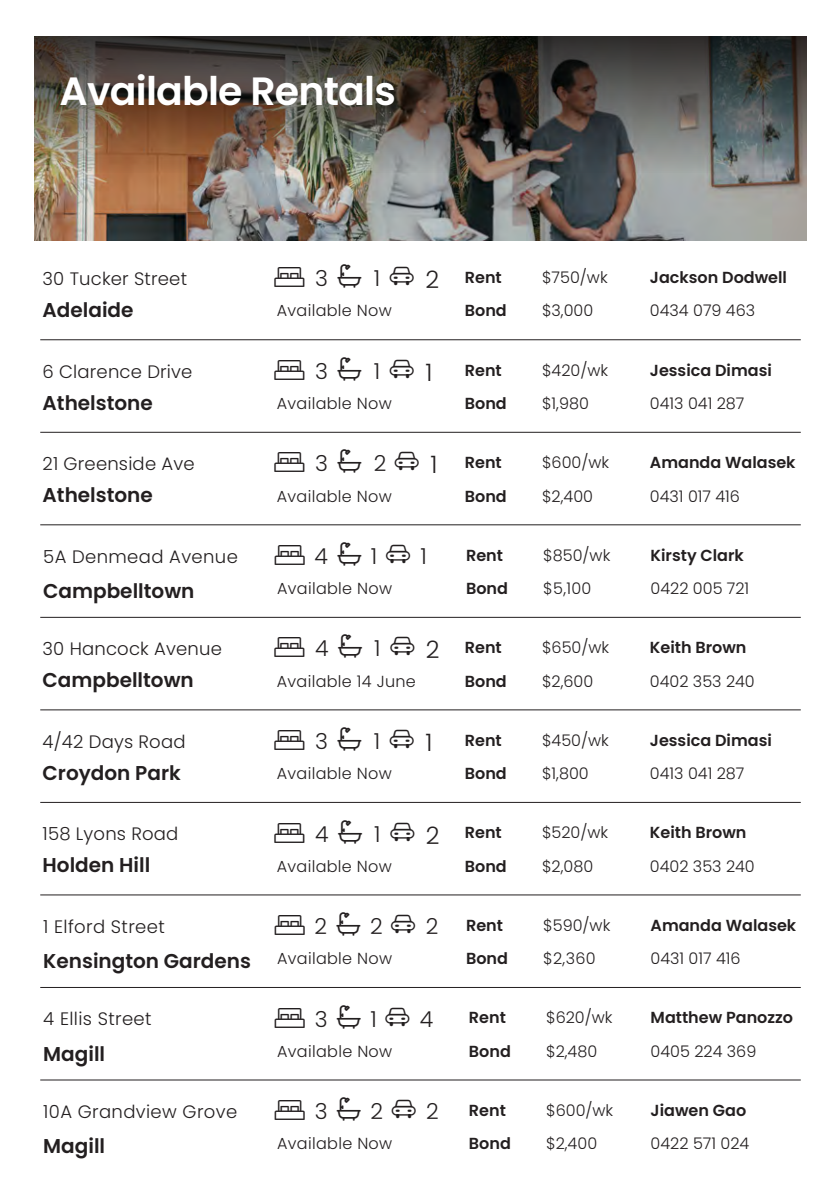
<style>
.page{position:relative;width:840px;height:1191px;background:#fff}
.page>*{position:absolute;margin:0;border:0;box-sizing:border-box;transform-origin:0 0}
.t1{font:600 39.4px "Poppins";letter-spacing:-.02em;color:#fff}
.t2{font:300 24px "Poppins";color:#231f20}
.t3{font:300 22px "Poppins";color:#231f20}
.t4{font:600 20px "Poppins";color:#231f20}
.t5{font:300 18px "Poppins";letter-spacing:.01em;color:#231f20}
.t6{font:300 16px "Poppins";color:#231f20}
.t7{font:600 16px "Poppins";color:#231f20}
.t8{font:300 16px "Poppins";letter-spacing:.02em;color:#231f20}
</style>
<div class="page">
<img style="left:34px;top:173px;width:772px;height:68px">
<img style="left:34px;top:36px;width:772px;height:137px">
<hr style="left:40px;top:524px;width:760px;height:1px;background:#231f20">
<hr style="left:40px;top:339px;width:760px;height:1px;background:#231f20">
<hr style="left:40px;top:894px;width:760px;height:1px;background:#231f20">
<hr style="left:40px;top:802px;width:760px;height:1px;background:#231f20">
<hr style="left:40px;top:709px;width:760px;height:1px;background:#231f20">
<hr style="left:40px;top:987px;width:760px;height:1px;background:#231f20">
<hr style="left:40px;top:432px;width:760px;height:1px;background:#231f20">
<hr style="left:40px;top:1079px;width:760px;height:1px;background:#231f20">
<hr style="left:40px;top:617px;width:760px;height:1px;background:#231f20">
<p class="t1" style="left:60px;top:68px;width:337px">Available Rentals</p>
<p class="t5" style="left:43px;top:268px;width:146px">30 Tucker Street</p>
<p class="t3" style="left:315px;top:266px;width:14px">3</p>
<p class="t3" style="left:373px;top:266px;width:8px">1</p>
<p class="t2" style="left:425px;top:266px;width:15px">2</p>
<p class="t7" style="left:464px;top:268px;width:38px">Rent</p>
<p class="t6" style="left:541px;top:268px;width:67px">$750/wk</p>
<p class="t7" style="left:649px;top:268px;width:139px">Jackson Dodwell</p>
<p class="t4" style="left:43px;top:299px;width:92px">Adelaide</p>
<p class="t8" style="left:276px;top:301px;width:117px">Available Now</p>
<p class="t7" style="left:464px;top:301px;width:43px">Bond</p>
<p class="t6" style="left:541px;top:301px;width:53px">$3,000</p>
<p class="t6" style="left:649px;top:301px;width:107px">0434 079 463</p>
<p class="t5" style="left:43px;top:361px;width:151px">6 Clarence Drive</p>
<p class="t3" style="left:315px;top:358px;width:14px">3</p>
<p class="t3" style="left:373px;top:358px;width:8px">1</p>
<p class="t2" style="left:425px;top:358px;width:9px">1</p>
<p class="t7" style="left:464px;top:361px;width:38px">Rent</p>
<p class="t6" style="left:541px;top:361px;width:68px">$420/wk</p>
<p class="t7" style="left:649px;top:361px;width:123px">Jessica Dimasi</p>
<p class="t4" style="left:43px;top:391px;width:112px">Athelstone</p>
<p class="t8" style="left:276px;top:394px;width:117px">Available Now</p>
<p class="t7" style="left:464px;top:394px;width:43px">Bond</p>
<p class="t6" style="left:541px;top:394px;width:48px">$1,980</p>
<p class="t6" style="left:649px;top:394px;width:96px">0413 041 287</p>
<p class="t5" style="left:43px;top:453px;width:153px">21 Greenside Ave</p>
<p class="t3" style="left:315px;top:451px;width:14px">3</p>
<p class="t3" style="left:373px;top:451px;width:14px">2</p>
<p class="t2" style="left:430px;top:451px;width:9px">1</p>
<p class="t7" style="left:464px;top:453px;width:38px">Rent</p>
<p class="t6" style="left:541px;top:453px;width:69px">$600/wk</p>
<p class="t7" style="left:649px;top:453px;width:147px">Amanda Walasek</p>
<p class="t4" style="left:43px;top:484px;width:112px">Athelstone</p>
<p class="t8" style="left:276px;top:486px;width:117px">Available Now</p>
<p class="t7" style="left:464px;top:486px;width:43px">Bond</p>
<p class="t6" style="left:541px;top:486px;width:52px">$2,400</p>
<p class="t6" style="left:649px;top:486px;width:92px">0431 017 416</p>
<p class="t5" style="left:43px;top:546px;width:196px">5A Denmead Avenue</p>
<p class="t3" style="left:314px;top:543px;width:15px">4</p>
<p class="t3" style="left:371px;top:543px;width:8px">1</p>
<p class="t3" style="left:420px;top:543px;width:8px">1</p>
<p class="t7" style="left:466px;top:546px;width:38px">Rent</p>
<p class="t6" style="left:543px;top:546px;width:69px">$850/wk</p>
<p class="t7" style="left:650px;top:546px;width:95px">Kirsty Clark</p>
<p class="t4" style="left:43px;top:579px;width:153px">Campbelltown</p>
<p class="t8" style="left:277px;top:579px;width:117px">Available Now</p>
<p class="t7" style="left:466px;top:579px;width:43px">Bond</p>
<p class="t6" style="left:543px;top:579px;width:50px">$5,100</p>
<p class="t6" style="left:650px;top:579px;width:100px">0422 005 721</p>
<p class="t5" style="left:43px;top:638px;width:181px">30 Hancock Avenue</p>
<p class="t3" style="left:315px;top:636px;width:15px">4</p>
<p class="t3" style="left:374px;top:636px;width:8px">1</p>
<p class="t2" style="left:425px;top:636px;width:15px">2</p>
<p class="t7" style="left:464px;top:638px;width:38px">Rent</p>
<p class="t6" style="left:541px;top:638px;width:69px">$650/wk</p>
<p class="t7" style="left:649px;top:638px;width:98px">Keith Brown</p>
<p class="t4" style="left:43px;top:669px;width:153px">Campbelltown</p>
<p class="t8" style="left:276px;top:671px;width:141px">Available 14 June</p>
<p class="t7" style="left:464px;top:671px;width:43px">Bond</p>
<p class="t6" style="left:541px;top:671px;width:53px">$2,600</p>
<p class="t6" style="left:649px;top:671px;width:106px">0402 353 240</p>
<p class="t5" style="left:43px;top:731px;width:144px">4/42 Days Road</p>
<p class="t3" style="left:315px;top:728px;width:14px">3</p>
<p class="t3" style="left:373px;top:728px;width:8px">1</p>
<p class="t2" style="left:425px;top:728px;width:9px">1</p>
<p class="t7" style="left:464px;top:731px;width:38px">Rent</p>
<p class="t6" style="left:541px;top:731px;width:68px">$450/wk</p>
<p class="t7" style="left:649px;top:731px;width:123px">Jessica Dimasi</p>
<p class="t4" style="left:43px;top:761px;width:140px">Croydon Park</p>
<p class="t8" style="left:276px;top:764px;width:117px">Available Now</p>
<p class="t7" style="left:464px;top:764px;width:43px">Bond</p>
<p class="t6" style="left:541px;top:764px;width:48px">$1,800</p>
<p class="t6" style="left:649px;top:764px;width:96px">0413 041 287</p>
<p class="t5" style="left:43px;top:823px;width:137px">158 Lyons Road</p>
<p class="t3" style="left:315px;top:821px;width:15px">4</p>
<p class="t3" style="left:374px;top:821px;width:8px">1</p>
<p class="t2" style="left:425px;top:821px;width:15px">2</p>
<p class="t7" style="left:464px;top:823px;width:38px">Rent</p>
<p class="t6" style="left:541px;top:823px;width:68px">$520/wk</p>
<p class="t7" style="left:649px;top:823px;width:98px">Keith Brown</p>
<p class="t4" style="left:43px;top:854px;width:109px">Holden Hill</p>
<p class="t8" style="left:276px;top:856px;width:117px">Available Now</p>
<p class="t7" style="left:464px;top:856px;width:43px">Bond</p>
<p class="t6" style="left:541px;top:856px;width:53px">$2,080</p>
<p class="t6" style="left:649px;top:856px;width:106px">0402 353 240</p>
<p class="t5" style="left:43px;top:916px;width:123px">1 Elford Street</p>
<p class="t3" style="left:314px;top:913px;width:14px">2</p>
<p class="t3" style="left:370px;top:913px;width:14px">2</p>
<p class="t3" style="left:425px;top:913px;width:14px">2</p>
<p class="t7" style="left:466px;top:916px;width:38px">Rent</p>
<p class="t6" style="left:543px;top:916px;width:69px">$590/wk</p>
<p class="t7" style="left:650px;top:916px;width:147px">Amanda Walasek</p>
<p class="t4" style="left:43px;top:949px;width:209px">Kensington Gardens</p>
<p class="t8" style="left:277px;top:949px;width:117px">Available Now</p>
<p class="t7" style="left:466px;top:949px;width:43px">Bond</p>
<p class="t6" style="left:543px;top:949px;width:54px">$2,360</p>
<p class="t6" style="left:650px;top:949px;width:92px">0431 017 416</p>
<p class="t5" style="left:43px;top:1008px;width:110px">4 Ellis Street</p>
<p class="t3" style="left:314px;top:1006px;width:14px">3</p>
<p class="t3" style="left:370px;top:1006px;width:8px">1</p>
<p class="t3" style="left:419px;top:1006px;width:15px">4</p>
<p class="t7" style="left:468px;top:1008px;width:38px">Rent</p>
<p class="t6" style="left:546px;top:1008px;width:68px">$620/wk</p>
<p class="t7" style="left:650px;top:1008px;width:144px">Matthew Panozzo</p>
<p class="t4" style="left:43px;top:1042px;width:63px">Magill</p>
<p class="t8" style="left:277px;top:1041px;width:117px">Available Now</p>
<p class="t7" style="left:468px;top:1041px;width:43px">Bond</p>
<p class="t6" style="left:546px;top:1041px;width:53px">$2,480</p>
<p class="t6" style="left:650px;top:1041px;width:107px">0405 224 369</p>
<p class="t5" style="left:43px;top:1101px;width:195px">10A Grandview Grove</p>
<p class="t3" style="left:314px;top:1098px;width:14px">3</p>
<p class="t3" style="left:370px;top:1098px;width:14px">2</p>
<p class="t3" style="left:426px;top:1098px;width:14px">2</p>
<p class="t7" style="left:468px;top:1101px;width:38px">Rent</p>
<p class="t6" style="left:546px;top:1101px;width:69px">$600/wk</p>
<p class="t7" style="left:650px;top:1101px;width:97px">Jiawen Gao</p>
<p class="t4" style="left:43px;top:1134px;width:63px">Magill</p>
<p class="t8" style="left:277px;top:1134px;width:117px">Available Now</p>
<p class="t7" style="left:468px;top:1134px;width:43px">Bond</p>
<p class="t6" style="left:546px;top:1134px;width:52px">$2,400</p>
<p class="t6" style="left:650px;top:1134px;width:100px">0422 571 024</p>
</div>
